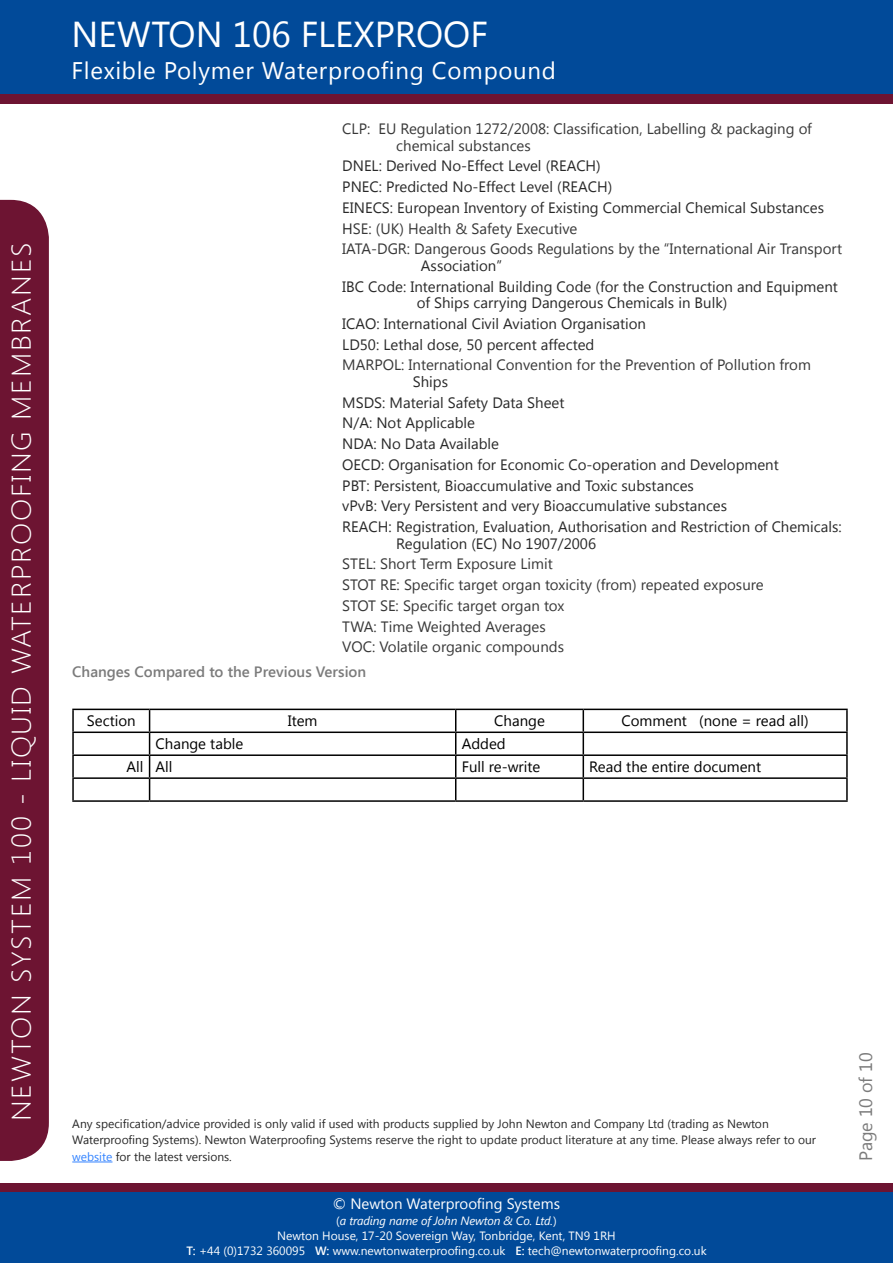
<style>
.page{position:relative;width:893px;height:1263px;background:#fff}
.page>*{position:absolute;margin:0;border:0;box-sizing:border-box;transform-origin:0 0}
.t1{font:36px "Segoe UI";color:#fff}
.t2{font:300 27px "Segoe UI";letter-spacing:.06em;color:#fff;scale:1.08 1}
.t3{font:24px "Segoe UI";letter-spacing:.03em;color:#fff}
.t4{font:18px "Segoe UI";color:#7b7b7b}
.t5{font:15px/20.7px "Segoe UI";color:#292929}
.t6{font:15px/20.7px "Segoe UI";color:#383838}
.t7{font:15px "Segoe UI";color:#000}
.t8{font:600 15px "Segoe UI";color:#7b7b7b}
.t9{font:15px "Segoe UI";color:#fff}
.t10{font:12px/16.5px "Segoe UI";color:#292929}
.t11{font:12px/15.6px "Segoe UI";color:#fff;text-align:center}
.s1{color:#383838}
.s2{color:#3484ff}
.s3{font-style:italic}
.s4{font-weight:600}
</style>
<div class="page">
<div style="left:0;top:200px;width:49px;height:961px;background:#6d1432"></div>
<div style="left:0;top:1191px;width:893px;height:72px;background:#014a99"></div>
<div style="left:0;top:1183px;width:893px;height:8px;background:#6d1432"></div>
<div style="left:0;top:0;width:893px;height:94px;background:#014a99"></div>
<div style="left:0;top:94px;width:893px;height:9px;background:#6d1432"></div>
<hr style="left:72px;top:709px;width:78px;height:1px;background:#000">
<hr style="left:72px;top:710px;width:2px;height:21px;background:#000">
<hr style="left:150px;top:709px;width:306px;height:1px;background:#000">
<hr style="left:456px;top:709px;width:127px;height:1px;background:#000">
<hr style="left:583px;top:709px;width:265px;height:1px;background:#000">
<hr style="left:846px;top:710px;width:2px;height:21px;background:#000">
<hr style="left:72px;top:731px;width:78px;height:2px;background:#000">
<hr style="left:72px;top:733px;width:2px;height:21px;background:#000">
<hr style="left:150px;top:731px;width:306px;height:2px;background:#000">
<hr style="left:456px;top:731px;width:127px;height:2px;background:#000">
<hr style="left:583px;top:731px;width:265px;height:2px;background:#000">
<hr style="left:846px;top:733px;width:2px;height:21px;background:#000">
<hr style="left:72px;top:754px;width:78px;height:2px;background:#000">
<hr style="left:72px;top:756px;width:2px;height:21px;background:#000">
<hr style="left:150px;top:754px;width:306px;height:2px;background:#000">
<hr style="left:456px;top:754px;width:127px;height:2px;background:#000">
<hr style="left:583px;top:754px;width:265px;height:2px;background:#000">
<hr style="left:846px;top:756px;width:2px;height:21px;background:#000">
<hr style="left:72px;top:777px;width:78px;height:2px;background:#000">
<hr style="left:72px;top:779px;width:2px;height:21px;background:#000">
<hr style="left:150px;top:777px;width:306px;height:2px;background:#000">
<svg style="left:149px;top:710px;width:1px;height:90px"></svg>
<hr style="left:456px;top:777px;width:127px;height:2px;background:#000">
<svg style="left:455px;top:710px;width:1px;height:90px"></svg>
<hr style="left:583px;top:777px;width:265px;height:2px;background:#000">
<svg style="left:583px;top:710px;width:1px;height:90px"></svg>
<hr style="left:846px;top:779px;width:2px;height:21px;background:#000">
<hr style="left:72px;top:800px;width:78px;height:2px;background:#000">
<hr style="left:150px;top:800px;width:306px;height:2px;background:#000">
<hr style="left:456px;top:800px;width:127px;height:2px;background:#000">
<hr style="left:583px;top:800px;width:265px;height:2px;background:#000">
<hr style="left:72px;top:1161px;width:40px;height:1px;background:#3484ff">
<h2 class="t2" style="left:3px;top:1121px;width:815px;rotate:-90deg">NEWTON SYSTEM 100 - LIQUID WATERPROOFING MEMBRANES</h2>
<h1 class="t1" style="left:71px;top:9px;width:418px">NEWTON 106 FLEXPROOF</h1>
<h3 class="t3" style="left:71px;top:54px;width:486px">Flexible Polymer Waterproofing Compound</h3>
<p class="t6" style="left:396px;top:120px;width:417px;line-height:16.5px;text-indent:-54px">CLP: EU Regulation 1272/2008: Classification, Labelling &amp; packaging of chemical substances</p>
<p class="t5" style="left:342px;top:155px;width:501px">DNEL: Derived No-Effect Level (REACH)<br>PNEC: Predicted No-Effect Level (REACH)<br>EINECS: European Inventory of Existing Commercial Chemical Substances H<span class="s1">SE: (UK) Health &amp; Safety Executive<br>IATA-DGR: Dangerous Goods Regulations by the “International Air Transport</span></p>
<p class="t5" style="left:342px;top:255px;width:497px;text-indent:79px">Association”<br>IBC Code: International Building Code (for the Construction and Equipment</p>
<p class="t5" style="left:342px;top:292px;width:387px;text-indent:75px">of Ships carrying Dangerous Chemicals in Bulk)<br>ICAO: International Civil Aviation Organisation<br>LD50: Lethal dose, 50 percent affected</p>
<p class="t6" style="left:342px;top:354px;width:470px">MARPOL: International Convention for the Prevention of Pollution from</p>
<p class="t5" style="left:342px;top:371px;width:501px;text-indent:70px">Ships<br>MSDS: Material Safety Data Sheet<br>N/A: Not Applicable<br>NDA: No Data Available<br>OECD: Organisation for Economic Co-operation and Development<br>PBT: Persistent, Bioaccumulative and Toxic substances<br>vPvB: Very Persistent and very Bioaccumulative substances<br>REACH: Registration, Evaluation, Authorisation and Restriction of Chemicals:</p>
<p class="t5" style="left:396px;top:532px;width:201px">Regulation (EC) No 1907/2006</p>
<p class="t6" style="left:342px;top:553px;width:423px">STEL: Short Term Exposure Limit<br>STOT RE: Specific target organ toxicity (from) repeated exposure STOT SE: Specific target organ tox<br>TWA: Time Weighted Averages<br>VOC: Volatile organic compounds</p>
<p class="t8" style="left:72px;top:662px;width:296px">Changes Compared to the Previous Version</p>
<p class="t7" style="left:87px;top:710px;width:50px">Section</p>
<p class="t7" style="left:288px;top:710px;width:31px">Item</p>
<p class="t7" style="left:494px;top:710px;width:52px">Change</p>
<p class="t7" style="left:622px;top:710px;width:189px">Comment (none = read all)</p>
<p class="t7" style="left:156px;top:733px;width:89px">Change table</p>
<p class="t7" style="left:462px;top:733px;width:46px">Added</p>
<p class="t7" style="left:127px;top:756px;width:47px">All All</p>
<p class="t7" style="left:462px;top:756px;width:80px">Full re-write</p>
<p class="t7" style="left:589px;top:756px;width:173px">Read the entire document</p>
<p class="t10" style="left:72px;top:1115px;width:745px">Any specification/advice provided is only valid if used with products supplied by John Newton and Company Ltd (trading as Newton<br>Waterproofing Systems). Newton Waterproofing Systems reserve the right to update product literature at any time. Please always refer to our <span class="s2">website</span> for the latest versions.</p>
<p class="t9" style="left:333px;top:1193px;width:229px">© Newton Waterproofing Systems</p>
<p class="t11" style="left:277px;top:1212px;width:340px">(<span class="s3">a trading name of John Newton &amp; Co. Ltd.</span>)<br>Newton House, 17-20 Sovereign Way, Tonbridge, Kent, TN9 1RH</p>
<p class="t11" style="left:186px;top:1242px;width:522px"><span class="s4">T:</span> +44 (0)1732 360095 <span class="s4">W:</span> www.newtonwaterproofing.co.uk <span class="s4">E:</span> tech@newtonwaterproofing.co.uk</p>
<p class="t4" style="left:853px;top:1161px;width:110px;rotate:-90deg">Page 10 of 10</p>
</div>
